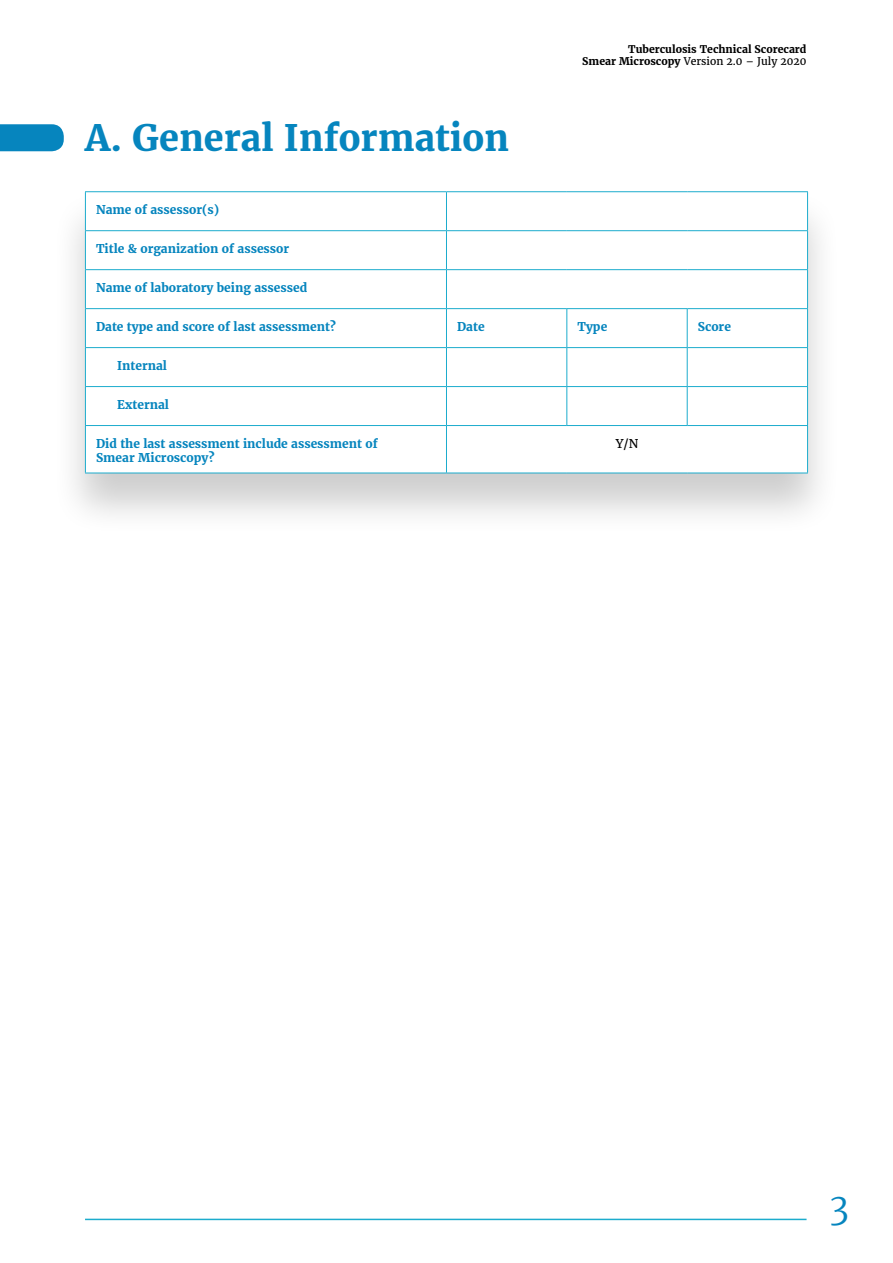
<style>
.page{position:relative;width:893px;height:1263px;background:#fff}
.page>*{position:absolute;margin:0;border:0;box-sizing:border-box;transform-origin:0 0}
.t1{font:700 36px "Merriweather";color:#0685be}
.t2{font:300 36px "Merriweather";color:#0685be}
.t3{font:700 12px/14.4px "Merriweather";color:#0685be}
.t4{font:12px "Merriweather";color:#000}
.t5{font:700 10.5px/12.6px "Merriweather";color:#000;text-align:right}
.s1{font-weight:400}
</style>
<div class="page">
<hr style="left:85px;top:1219px;width:721px;height:1px;background:#1caccd">
<div style="left:52px;top:188px;width:790px;height:348px;background:#000;opacity:.2"></div>
<svg style="left:86px;top:192px;width:360px;height:281px"></svg>
<svg style="left:447px;top:192px;width:360px;height:281px"></svg>
<hr style="left:85px;top:191px;width:361px;height:1px;background:#1caccd">
<hr style="left:85px;top:192px;width:1px;height:38px;background:#1caccd">
<hr style="left:446px;top:191px;width:121px;height:1px;background:#1caccd">
<hr style="left:446px;top:192px;width:1px;height:38px;background:#1caccd">
<hr style="left:567px;top:191px;width:120px;height:1px;background:#1caccd">
<hr style="left:687px;top:191px;width:121px;height:1px;background:#1caccd">
<hr style="left:807px;top:192px;width:1px;height:38px;background:#1caccd">
<hr style="left:85px;top:230px;width:361px;height:1px;background:#1caccd">
<hr style="left:85px;top:231px;width:1px;height:38px;background:#1caccd">
<hr style="left:446px;top:230px;width:121px;height:1px;background:#1caccd">
<hr style="left:446px;top:231px;width:1px;height:38px;background:#1caccd">
<hr style="left:567px;top:230px;width:120px;height:1px;background:#1caccd">
<hr style="left:687px;top:230px;width:121px;height:1px;background:#1caccd">
<hr style="left:807px;top:231px;width:1px;height:38px;background:#1caccd">
<hr style="left:85px;top:269px;width:361px;height:1px;background:#1caccd">
<hr style="left:85px;top:270px;width:1px;height:38px;background:#1caccd">
<hr style="left:446px;top:269px;width:121px;height:1px;background:#1caccd">
<hr style="left:446px;top:270px;width:1px;height:38px;background:#1caccd">
<hr style="left:567px;top:269px;width:120px;height:1px;background:#1caccd">
<hr style="left:687px;top:269px;width:121px;height:1px;background:#1caccd">
<hr style="left:807px;top:270px;width:1px;height:38px;background:#1caccd">
<hr style="left:85px;top:308px;width:361px;height:1px;background:#1caccd">
<hr style="left:85px;top:309px;width:1px;height:38px;background:#1caccd">
<hr style="left:446px;top:308px;width:121px;height:1px;background:#1caccd">
<hr style="left:446px;top:309px;width:1px;height:38px;background:#1caccd">
<hr style="left:567px;top:308px;width:120px;height:1px;background:#1caccd">
<hr style="left:566px;top:309px;width:1px;height:38px;background:#1caccd">
<hr style="left:687px;top:308px;width:121px;height:1px;background:#1caccd">
<hr style="left:687px;top:309px;width:1px;height:38px;background:#1caccd">
<hr style="left:807px;top:309px;width:1px;height:38px;background:#1caccd">
<hr style="left:85px;top:347px;width:361px;height:1px;background:#1caccd">
<hr style="left:85px;top:348px;width:1px;height:38px;background:#1caccd">
<hr style="left:446px;top:347px;width:121px;height:1px;background:#1caccd">
<hr style="left:446px;top:348px;width:1px;height:38px;background:#1caccd">
<hr style="left:567px;top:347px;width:120px;height:1px;background:#1caccd">
<hr style="left:566px;top:348px;width:1px;height:38px;background:#1caccd">
<hr style="left:687px;top:347px;width:121px;height:1px;background:#1caccd">
<hr style="left:687px;top:348px;width:1px;height:38px;background:#1caccd">
<hr style="left:807px;top:348px;width:1px;height:38px;background:#1caccd">
<hr style="left:85px;top:386px;width:361px;height:1px;background:#1caccd">
<hr style="left:85px;top:387px;width:1px;height:38px;background:#1caccd">
<hr style="left:446px;top:386px;width:121px;height:1px;background:#1caccd">
<hr style="left:446px;top:387px;width:1px;height:38px;background:#1caccd">
<hr style="left:567px;top:386px;width:120px;height:1px;background:#1caccd">
<hr style="left:566px;top:387px;width:1px;height:38px;background:#1caccd">
<hr style="left:687px;top:386px;width:121px;height:1px;background:#1caccd">
<hr style="left:687px;top:387px;width:1px;height:38px;background:#1caccd">
<hr style="left:807px;top:387px;width:1px;height:38px;background:#1caccd">
<hr style="left:85px;top:425px;width:361px;height:1px;background:#1caccd">
<hr style="left:85px;top:426px;width:1px;height:47px;background:#1caccd">
<hr style="left:446px;top:425px;width:121px;height:1px;background:#1caccd">
<hr style="left:446px;top:426px;width:1px;height:47px;background:#1caccd">
<hr style="left:567px;top:425px;width:120px;height:1px;background:#1caccd">
<hr style="left:687px;top:425px;width:121px;height:1px;background:#1caccd">
<hr style="left:807px;top:426px;width:1px;height:47px;background:#1caccd">
<hr style="left:85px;top:473px;width:361px;height:1px;background:#1caccd">
<hr style="left:446px;top:473px;width:121px;height:1px;background:#1caccd">
<hr style="left:567px;top:473px;width:120px;height:1px;background:#1caccd">
<hr style="left:687px;top:473px;width:121px;height:1px;background:#1caccd">
<svg style="left:0;top:124px;width:64px;height:27px;background:#118ac0"></svg>
<h1 class="t1" style="left:85px;top:114px;width:426px">A. General Information</h1>
<p class="t5" style="left:582px;top:43px;width:226px">Tuberculosis Technical Scorecard<br>Smear Microscopy <span class="s1">Version 2.0 – July 2020</span></p>
<p class="t3" style="left:96px;top:202px;width:125px">Name of assessor(s)</p>
<p class="t3" style="left:96px;top:241px;width:195px">Title &amp; organization of assessor</p>
<p class="t3" style="left:96px;top:280px;width:213px">Name of laboratory being assessed</p>
<p class="t3" style="left:96px;top:319px;width:241px">Date type and score of last assessment?</p>
<p class="t3" style="left:457px;top:319px;width:29px">Date</p>
<p class="t3" style="left:577px;top:319px;width:31px">Type</p>
<p class="t3" style="left:698px;top:319px;width:35px">Score</p>
<p class="t3" style="left:117px;top:358px;width:51px">Internal</p>
<p class="t3" style="left:117px;top:397px;width:53px">External</p>
<p class="t3" style="left:96px;top:436px;width:283px">Did the last assessment include assessment of<br>Smear Microscopy?</p>
<p class="t4" style="left:616px;top:436px;width:24px">Y/N</p>
<h1 class="t2" style="left:829px;top:1183px;width:22px">3</h1>
</div>
